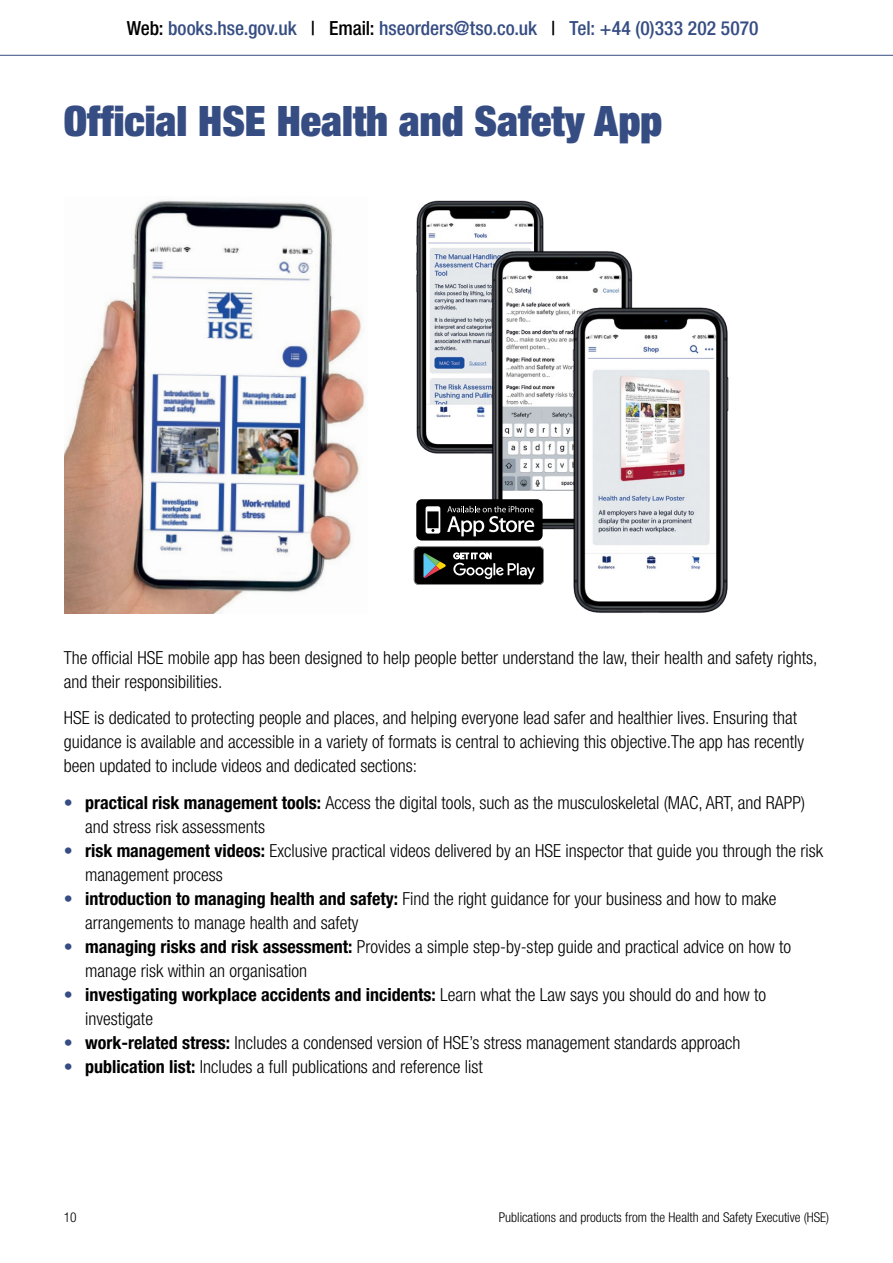
<style>
.page{position:relative;width:893px;height:1263px;background:#fff}
.page>*{position:absolute;margin:0;border:0;box-sizing:border-box;transform-origin:0 0}
.t1{font:900 condensed 42px "Helvetica Neue LT Std";color:#364d83}
.t2{font:500 condensed 19.5px "Helvetica Neue LT Std";letter-spacing:-.005em;color:#364d83}
.t3{font:300 condensed 18px/24px "Helvetica Neue LT Std";color:#000}
.t4{font:300 condensed 13.5px "Helvetica Neue LT Std";color:#000}
.s1{color:#000}
.s2{font-weight:700;color:#364d83}
.s3{font-weight:700}
</style>
<div class="page">
<hr style="left:0;top:55px;width:893px;height:1px;background:#364d83">
<img style="left:416px;top:200px;width:128px;height:254px">
<img style="left:65px;top:200px;width:301px;height:414px">
<img style="left:488px;top:247px;width:145px;height:283px">
<img style="left:569px;top:303px;width:160px;height:310px">
<svg style="left:414px;top:546px;width:130px;height:39px;background:#2e2f2e"></svg>
<div style="left:416px;top:499px;width:127px;height:41px;background:#000;border-radius:6px"></div>
<svg style="left:426px;top:506px;width:14px;height:28px"></svg>
<svg style="left:447px;top:506px;width:87px;height:30px"></svg>
<p class="t2" style="left:127px;top:16px;width:633px"><span class="s1">Web:</span> books.hse.gov.uk <span class="s1">| Email:</span> hseorders@tso.co.uk <span class="s1">|</span> Tel: +44 (0)333 202 5070</p>
<h1 class="t1" style="left:64px;top:94px;width:600px">Official HSE Health and Safety App</h1>
<p class="t3" style="left:64px;top:645px;width:755px">The official HSE mobile app has been designed to help people better understand the law, their health and safety rights, and their responsibilities.</p>
<p class="t3" style="left:64px;top:706px;width:742px">HSE is dedicated to protecting people and places, and helping everyone lead safer and healthier lives. Ensuring that guidance is available and accessible in a variety of formats is central to achieving this objective.The app has recently been updated to include videos and dedicated sections:</p>
<p class="t3" style="left:85px;top:790px;width:721px;text-indent:-21px"><span class="s2">•</span> <span class="s3">practical risk management tools:</span> Access the digital tools, such as the musculoskeletal (MAC, ART, and RAPP) and stress risk assessments</p>
<p class="t3" style="left:85px;top:838px;width:739px;text-indent:-21px"><span class="s2">•</span> <span class="s3">risk management videos:</span> Exclusive practical videos delivered by an HSE inspector that guide you through the risk management process</p>
<p class="t3" style="left:85px;top:886px;width:693px;text-indent:-21px"><span class="s2">•</span> <span class="s3">introduction to managing health and safety:</span> Find the right guidance for your business and how to make arrangements to manage health and safety</p>
<p class="t3" style="left:85px;top:934px;width:707px;text-indent:-21px"><span class="s2">•</span> <span class="s3">managing risks and risk assessment:</span> Provides a simple step-by-step guide and practical advice on how to manage risk within an organisation</p>
<p class="t3" style="left:85px;top:982px;width:683px;text-indent:-21px"><span class="s2">•</span> <span class="s3">investigating workplace accidents and incidents:</span> Learn what the Law says you should do and how to investigate</p>
<p class="t3" style="left:64px;top:1030px;width:678px"><span class="s2">•</span> <span class="s3">work-related stress:</span> Includes a condensed version of HSE’s stress management standards approach</p>
<p class="t3" style="left:64px;top:1054px;width:421px"><span class="s2">•</span> <span class="s3">publication list:</span> Includes a full publications and reference list</p>
<p class="t4" style="left:64px;top:1209px;width:14px">10</p>
<p class="t4" style="left:499px;top:1209px;width:332px">Publications and products from the Health and Safety Executive (HSE)</p>
</div>
